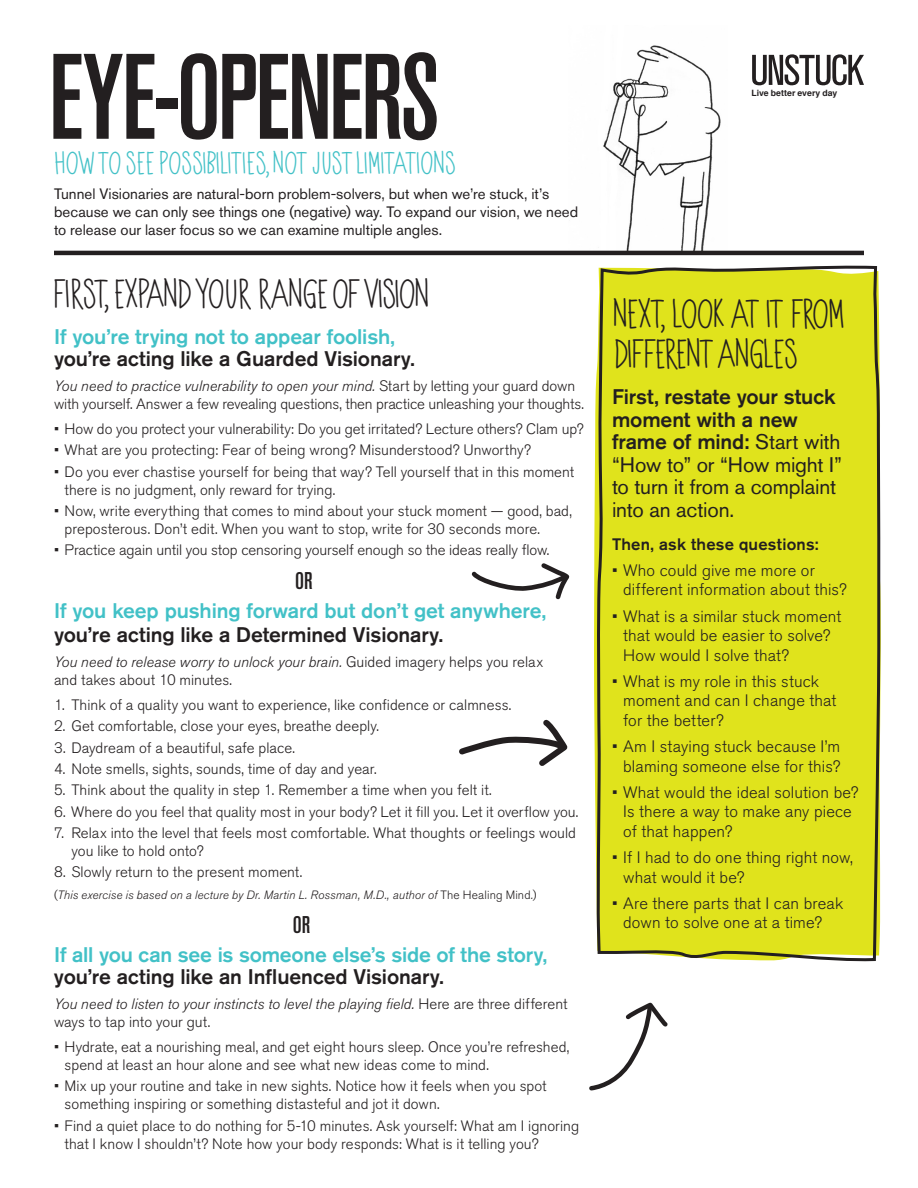
<style>
.page{position:relative;width:918px;height:1188px;background:#fff}
.page>*{position:absolute;margin:0;border:0;box-sizing:border-box;transform-origin:0 0}
.Sections{font:500 condensed 120.3px "Akzidenz Grotesk Std";letter-spacing:-.025em;color:#231f20}
.t1{font:40.5px/40.5px "Unstuckmedium";letter-spacing:-.205em;color:#231f20}
.t2{font:31.5px "Unstuckmedium";letter-spacing:-.185em;color:#42c1c7}
.t3{font:500 condensed 24px "Akzidenz Grotesk Std";color:#231f20}
.t4{font:500 21px/24px "Akzidenz Grotesk Std";letter-spacing:-.01em;color:#42c1c7}
.t5{font:21px/22.5px "Akzidenz Grotesk Std";letter-spacing:-.01em;color:#231f20}
.t6{font:500 21px/22.5px "Akzidenz Grotesk Std";letter-spacing:-.01em;color:#231f20}
.t7{font:300 16.5px/19.5px "Akzidenz Grotesk Std";letter-spacing:.01em;color:#231f20}
.t8{font:500 16.5px "Akzidenz Grotesk Std";letter-spacing:.015em;color:#231f20}
.t9{font:300 15px/18px "Akzidenz Grotesk Std";color:#231f20}
.t10{font:15px/18px "Akzidenz Grotesk Std";color:#231f20}
.t11{font:italic 300 15px/18px "Akzidenz Grotesk Std";letter-spacing:.005em;color:#231f20}
.t12{font:italic 300 12px "Akzidenz Grotesk Std";letter-spacing:.015em;color:#231f20}
.t13{font:700 8.7px "Helvetica";letter-spacing:.005em;color:#231f20}
.s1{color:#42c1c7}
.s2{font-style:italic}
.s3{color:#231f20}
.s4{font-style:normal}
.s5{font-weight:500}
</style>
<div class="page">
<img style="left:568px;top:45px;width:160px;height:206px">
<svg style="left:752px;top:54px;width:112px;height:31px"></svg>
<hr style="left:54px;top:251px;width:810px;height:4px;background:#231f20">
<div style="left:594px;top:265px;width:287px;height:697px;background:#e0e31c"></div>
<svg style="left:471px;top:563px;width:99px;height:37px"></svg>
<svg style="left:459px;top:719px;width:109px;height:47px"></svg>
<svg style="left:589px;top:1002px;width:79px;height:89px"></svg>
<p class="Sections" style="left:48px;top:29px;width:393px">EYE-OPENERS</p>
<p class="t2" style="left:50px;top:149px;width:410px">HOW TO SEEPOSSIBILITIES,NOTJUSTLIMITATIONS</p>
<p class="t10" style="left:54px;top:185px;width:526px">Tunnel Visionaries are natural-born problem-solvers, but when we’re stuck, it’s because we can only see things one (negative) way. To expand our vision, we need to release our laser focus so we can examine multiple angles.</p>
<p class="t1" style="left:49px;top:276px;width:384px">FIRST,EXPANDYOUR RANGEOFVISION</p>
<p class="t6" style="left:54px;top:325px;width:362px"><span class="s1">If you’re trying not to appear foolish, </span>you’re acting like a Guarded Visionary.</p>
<p class="t9" style="left:54px;top:377px;width:532px"><span class="s2">You need to practice vulnerability to open your mind.</span> Start by letting your guard down with yourself. Answer a few revealing questions, then practice unleashing your thoughts.</p>
<p class="t9" style="left:54px;top:420px;width:531px">• How do you protect your vulnerability: Do you get irritated? Lecture others? Clam up?</p>
<p class="t9" style="left:54px;top:441px;width:478px">• What are you protecting: Fear of being wrong? Misunderstood? Unworthy?</p>
<p class="t9" style="left:65px;top:463px;width:511px;text-indent:-11px">• Do you ever chastise yourself for being that way? Tell yourself that in this moment there is no judgment, only reward for trying.</p>
<p class="t9" style="left:65px;top:502px;width:509px;text-indent:-11px">• Now, write everything that comes to mind about your stuck moment — good, bad, preposterous. Don’t edit. When you want to stop, write for 30 seconds more.</p>
<p class="t9" style="left:54px;top:541px;width:497px">• Practice again until you stop censoring yourself enough so the ideas really flow.</p>
<p class="t3" style="left:295px;top:567px;width:19px">OR</p>
<p class="t4" style="left:54px;top:599px;width:494px">If you keep pushing forward but don’t get anywhere, <span class="s3">you’re acting like a Determined Visionary.</span></p>
<p class="t9" style="left:54px;top:653px;width:491px"><span class="s2">You need to release worry to unlock your brain.</span> Guided imagery helps you relax and takes about 10 minutes.</p>
<p class="t9" style="left:54px;top:696px;width:459px">1. Think of a quality you want to experience, like confidence or calmness.</p>
<p class="t9" style="left:54px;top:717px;width:327px">2. Get comfortable, close your eyes, breathe deeply.</p>
<p class="t9" style="left:54px;top:739px;width:242px">3. Daydream of a beautiful, safe place.</p>
<p class="t9" style="left:54px;top:760px;width:324px">4. Note smells, sights, sounds, time of day and year.</p>
<p class="t9" style="left:54px;top:781px;width:439px">5. Think about the quality in step 1. Remember a time when you felt it.</p>
<p class="t9" style="left:54px;top:803px;width:526px">6. Where do you feel that quality most in your body? Let it fill you. Let it overflow you.</p>
<p class="t9" style="left:71px;top:824px;width:506px;text-indent:-17px">7. Relax into the level that feels most comfortable. What thoughts or feelings would you like to hold onto?</p>
<p class="t9" style="left:54px;top:864px;width:250px">8. Slowly return to the present moment.</p>
<p class="t12" style="left:54px;top:888px;width:484px"><span class="s4">(</span>This exercise is based on a lecture by Dr. Martin L. Rossman, M.D., author of <span class="s4">The Healing Mind</span>.<span class="s4">)</span></p>
<p class="t3" style="left:293px;top:911px;width:19px">OR</p>
<p class="t4" style="left:54px;top:943px;width:495px;line-height:22.5px">If all you can see is someone else’s side of the story, <span class="s3">you’re acting like an Influenced Visionary.</span></p>
<p class="t11" style="left:54px;top:995px;width:515px">You need to listen to your instincts to level the playing field. <span class="s4">Here are three different ways to tap into your gut.</span></p>
<p class="t9" style="left:65px;top:1038px;width:506px;text-indent:-11px">• Hydrate, eat a nourishing meal, and get eight hours sleep. Once you’re refreshed, spend at least an hour alone and see what new ideas come to mind.</p>
<p class="t9" style="left:65px;top:1077px;width:483px;text-indent:-11px">• Mix up your routine and take in new sights. Notice how it feels when you spot something inspiring or something distasteful and jot it down.</p>
<p class="t9" style="left:65px;top:1117px;width:516px;text-indent:-11px">• Find a quiet place to do nothing for 5-10 minutes. Ask yourself: What am I ignoring that I know I shouldn’t? Note how your body responds: What is it telling you?</p>
<p class="t13" style="left:752px;top:86px;width:87px">Live better every day</p>
<p class="t1" style="left:609px;top:296px;width:240px">NEXT,LOOKATITFROM<br>DIFFERENTANGLES</p>
<p class="t5" style="left:612px;top:385px;width:232px"><span class="s5">First, restate your stuck moment with a new frame of mind:</span> Start with “How to” or “How might I” to turn it from a complaint into an action.</p>
<p class="t8" style="left:612px;top:534px;width:208px">Then, ask these questions:</p>
<p class="t7" style="left:623px;top:561px;width:225px;text-indent:-11px">• Who could give me more or different information about this?</p>
<p class="t7" style="left:623px;top:607px;width:220px;text-indent:-11px">• What is a similar stuck moment that would be easier to solve?<br>How would I solve that?</p>
<p class="t7" style="left:623px;top:672px;width:215px;text-indent:-11px">• What is my role in this stuck moment and can I change that for the better?</p>
<p class="t7" style="left:612px;top:737px;width:230px;text-align:right">• Am I staying stuck because I’m blaming someone else for this?</p>
<p class="t7" style="left:623px;top:783px;width:237px;text-indent:-11px">• What would the ideal solution be?<br>Is there a way to make any piece of that happen?</p>
<p class="t7" style="left:623px;top:848px;width:231px;text-indent:-11px">• If I had to do one thing right now, what would it be?</p>
<p class="t7" style="left:623px;top:894px;width:222px;text-indent:-11px">• Are there parts that I can break down to solve one at a time?</p>
</div>
